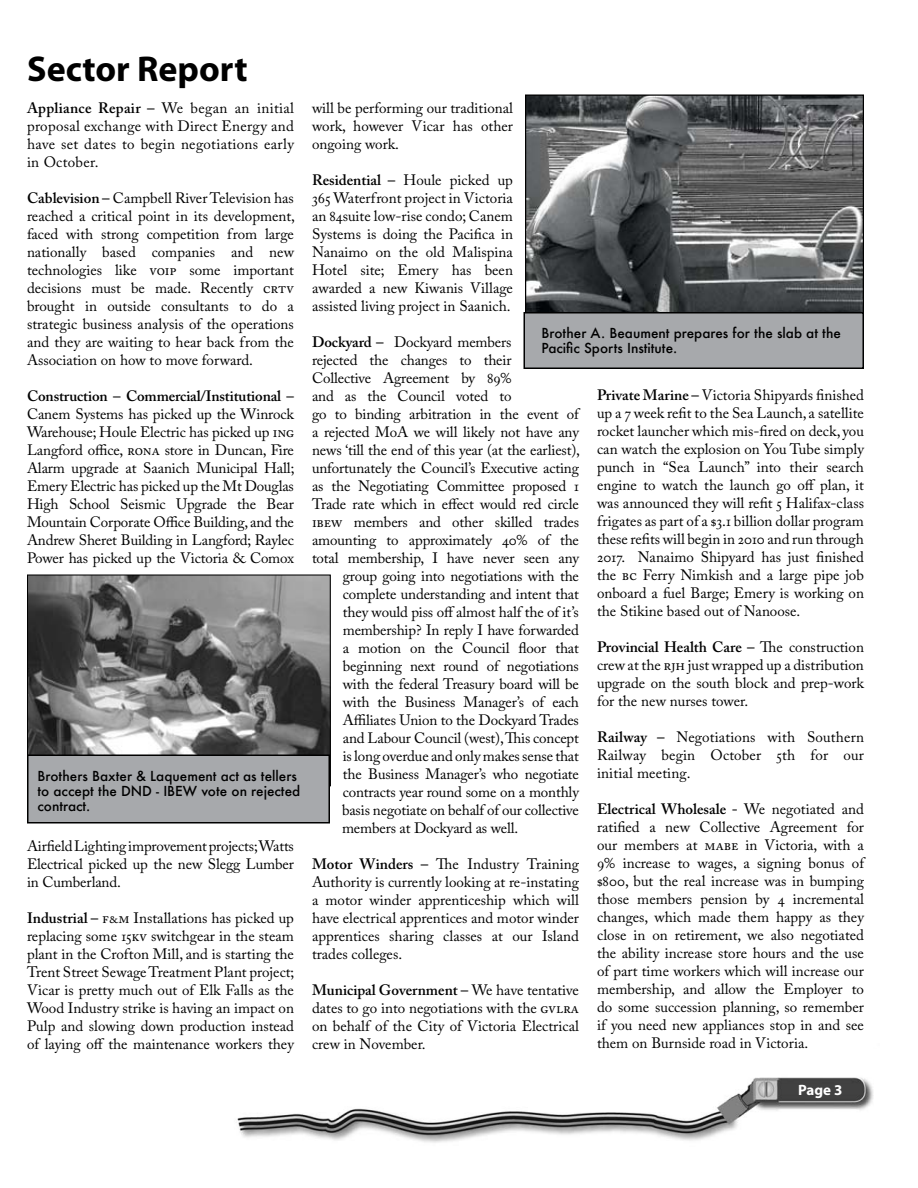
<style>
.page{position:relative;width:918px;height:1188px;background:#fff}
.page>*{position:absolute;margin:0;border:0;box-sizing:border-box;transform-origin:0 0}
.t1{font:700 36px "Myriad Pro";color:#000}
.t2{font:15px/18px "Adobe Caslon Pro";letter-spacing:-.01em;color:#000;text-align:justify}
.t3{font:600 15px "Adobe Caslon Pro";letter-spacing:-.01em;color:#000}
.t4{font:700 15px "Myriad Pro";color:#fff}
.t5{font:500 13.5px/15px "Futura";color:#000}
.s1{font-weight:600}
</style>
<div class="page">
<img style="left:237px;top:1077px;width:637px;height:66px">
<img style="left:29px;top:576px;width:300px;height:178px">
<div style="left:27px;top:574px;width:304px;height:212px;border:1px solid #000"></div>
<div style="left:28px;top:755px;width:301px;height:68px;background:#a7a9ac"></div>
<div style="left:27px;top:754px;width:303px;height:70px;border:2px solid #000"></div>
<img style="left:527px;top:96px;width:335px;height:216px">
<div style="left:524px;top:313px;width:339px;height:55px;background:#a7a9ac"></div>
<div style="left:524px;top:312px;width:340px;height:57px;border:2px solid #000"></div>
<h1 class="t1" style="left:27px;top:49px;width:222px">Sector Report</h1>
<p class="t2" style="left:27px;top:99px;width:269px"><span class="s1">Appliance Repair –</span> We began an initial proposal exchange with Direct Energy and have set dates to begin negotiations early in October.</p>
<p class="t2" style="left:27px;top:189px;width:270px"><span class="s1">Cablevision –</span> Campbell River Television has reached a critical point in its development, faced with strong competition from large nationally based companies and new technologies like VOIP some important decisions must be made. Recently CRTV brought in outside consultants to do a strategic business analysis of the operations and they are waiting to hear back from the Association on how to move forward.</p>
<p class="t3" style="left:27px;top:387px;width:269px">Construction – Commercial/Institutional –</p>
<p class="t2" style="left:27px;top:405px;width:269px">Canem Systems has picked up the Winrock Warehouse; Houle Electric has picked up ING Langford office, RONA store in Duncan, Fire Alarm upgrade at Saanich Municipal Hall; Emery Electric has picked up the Mt Douglas High School Seismic Upgrade the Bear Mountain Corporate Office Building, and the Andrew Sheret Building in Langford; Raylec Power has picked up the Victoria &amp; Comox</p>
<p class="t5" style="left:38px;top:768px;width:264px">Brothers Baxter &amp; Laquement act as tellers to accept the DND - IBEW vote on rejected contract.</p>
<p class="t2" style="left:27px;top:837px;width:269px">Airfield Lighting improvement projects; Watts Electrical picked up the new Slegg Lumber in Cumberland.</p>
<p class="t2" style="left:27px;top:909px;width:269px"><span class="s1">Industrial –</span> F&amp;M Installations has picked up replacing some 15KV switchgear in the steam plant in the Crofton Mill, and is starting the Trent Street Sewage Treatment Plant project; Vicar is pretty much out of Elk Falls as the Wood Industry strike is having an impact on Pulp and slowing down production instead of laying off the maintenance workers they</p>
<p class="t2" style="left:312px;top:99px;width:203px">will be performing our traditional work, however Vicar has other ongoing work.</p>
<p class="t2" style="left:312px;top:171px;width:203px"><span class="s1">Residential –</span> Houle picked up 365 Waterfront project in Victoria an 84suite low-rise condo; Canem Systems is doing the Pacifica in Nanaimo on the old Malispina Hotel site; Emery has been awarded a new Kiwanis Village assisted living project in Saanich.</p>
<p class="t2" style="left:312px;top:333px;width:201px"><span class="s1">Dockyard –</span> Dockyard members</p>
<p class="t2" style="left:312px;top:351px;width:201px">rejected the changes to their</p>
<p class="t2" style="left:312px;top:369px;width:201px">Collective Agreement by 89%</p>
<p class="t2" style="left:312px;top:387px;width:201px">and as the Council voted to</p>
<p class="t2" style="left:312px;top:405px;width:268px">go to binding arbitration in the event of</p>
<p class="t2" style="left:312px;top:423px;width:268px">a rejected M oA we will likely not have any</p>
<p class="t2" style="left:312px;top:441px;width:270px">news ‘till the end of this year (at the earliest),</p>
<p class="t2" style="left:312px;top:459px;width:268px">unfortunately the Council’s Executive acting</p>
<p class="t2" style="left:312px;top:477px;width:269px">as the Negotiating Committee proposed 1</p>
<p class="t2" style="left:312px;top:495px;width:268px">Trade rate which in effect would red circle</p>
<p class="t2" style="left:312px;top:513px;width:269px">IBEW members and other skilled trades</p>
<p class="t2" style="left:312px;top:531px;width:269px">amounting to approximately 40% of the</p>
<p class="t2" style="left:312px;top:549px;width:268px">total membership, I have never seen any</p>
<p class="t2" style="left:343px;top:567px;width:238px">group going into negotiations with the</p>
<p class="t2" style="left:343px;top:585px;width:238px">complete understanding and intent that</p>
<p class="t2" style="left:343px;top:603px;width:238px">they would piss off almost half the of it’s</p>
<p class="t2" style="left:343px;top:621px;width:238px">membership? In reply I have forwarded</p>
<p class="t2" style="left:343px;top:639px;width:238px">a motion on the Council floor that</p>
<p class="t2" style="left:343px;top:657px;width:238px">beginning next round of negotiations</p>
<p class="t2" style="left:343px;top:675px;width:238px">with the federal Treasury board will be</p>
<p class="t2" style="left:343px;top:693px;width:238px">with the Business Manager’s of each</p>
<p class="t2" style="left:343px;top:711px;width:238px">Affiliates Union to the Dockyard Trades</p>
<p class="t2" style="left:343px;top:729px;width:238px">and Labour Council (west), This concept</p>
<p class="t2" style="left:343px;top:747px;width:238px">is long overdue and only makes sense that</p>
<p class="t2" style="left:343px;top:765px;width:238px">the Business Manager’s who negotiate</p>
<p class="t2" style="left:343px;top:783px;width:238px">contracts year round some on a monthly</p>
<p class="t2" style="left:342px;top:801px;width:238px">basis negotiate on behalf of our collective</p>
<p class="t2" style="left:342px;top:819px;width:178px">members at Dockyard as well.</p>
<p class="t2" style="left:312px;top:855px;width:269px"><span class="s1">Motor Winders –</span> The Industry Training Authority is currently looking at re-instating a motor winder apprenticeship which will have electrical apprentices and motor winder apprentices sharing classes at our Island trades colleges.</p>
<p class="t2" style="left:312px;top:981px;width:269px"><span class="s1">Municipal Government –</span> We have tentative dates to go into negotiations with the GVLRA on behalf of the City of Victoria Electrical crew in November.</p>
<p class="t5" style="left:542px;top:325px;width:301px">Brother A. Beaument prepares for the slab at the<br>Pacific Sports Institute.</p>
<p class="t2" style="left:597px;top:386px;width:269px"><span class="s1">Private Marine –</span> Victoria Shipyards finished up a 7 week refit to the Sea Launch, a satellite rocket launcher which mis-fired on deck, you can watch the explosion on You Tube simply punch in “Sea Launch” into their search engine to watch the launch go off plan, it was announced they will refit 5 Halifax-class frigates as part of a $3.1 billion dollar program these refits will begin in 2010 and run through 2017. Nanaimo Shipyard has just finished the BC Ferry Nimkish and a large pipe job onboard a fuel Barge; Emery is working on the Stikine based out of Nanoose.</p>
<p class="t2" style="left:597px;top:638px;width:269px"><span class="s1">Provincial Health Care –</span> The construction crew at the RJH just wrapped up a distribution upgrade on the south block and prep-work for the new nurses tower.</p>
<p class="t2" style="left:597px;top:728px;width:269px"><span class="s1">Railway –</span> Negotiations with Southern Railway begin October 5th for our initial meeting.</p>
<p class="t2" style="left:597px;top:800px;width:269px"><span class="s1">Electrical Wholesale -</span> We negotiated and ratified a new Collective Agreement for our members at MABE in Victoria, with a 9% increase to wages, a signing bonus of $800, but the real increase was in bumping those members pension by 4 incremental changes, which made them happy as they close in on retirement, we also negotiated the ability increase store hours and the use of part time workers which will increase our membership, and allow the Employer to do some succession planning, so remember if you need new appliances stop in and see them on Burnside road in Victoria.</p>
<p class="t4" style="left:798px;top:1081px;width:46px">Page 3</p>
</div>
